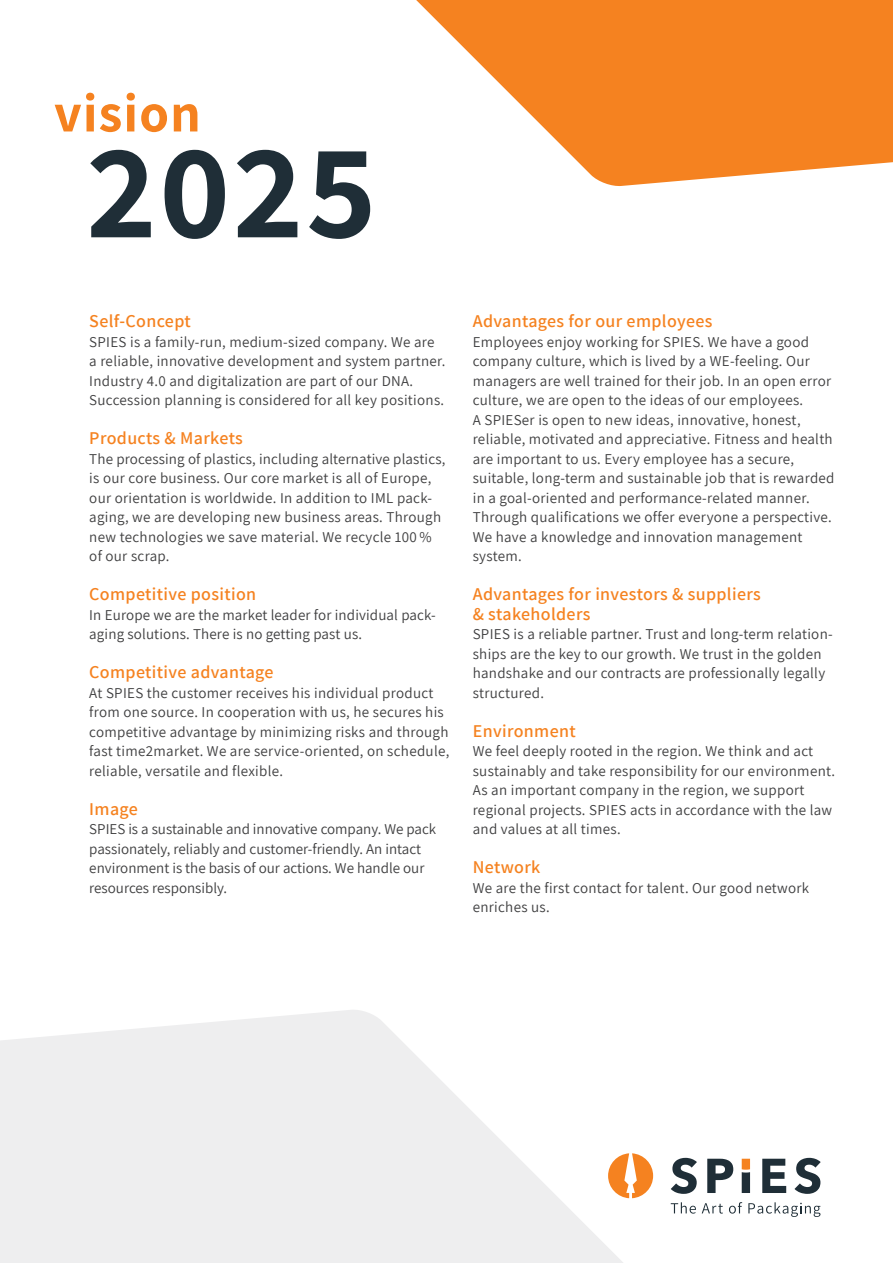
<style>
.page{position:relative;width:893px;height:1263px;background:#fff}
.page>*{position:absolute;margin:0;border:0;box-sizing:border-box;transform-origin:0 0}
.t1{font:700 135px "Assistant";color:#1f2e37}
.t2{font:700 54px "Assistant";letter-spacing:.02em;color:#f58220}
.t3{font:600 18px/19.5px "Assistant";letter-spacing:.02em;color:#f58220}
.t4{font:15px/19.5px "Assistant";letter-spacing:.02em;color:#3e3e3f}
.t5{font:15px/19.5px "Assistant";color:#3e3e3f}
</style>
<div class="page">
<svg style="left:416px;top:0;width:477px;height:186px;fill:#f58220"></svg>
<svg style="left:0;top:1010px;width:623px;height:253px;fill:#eeeeef"></svg>
<svg style="left:608px;top:1153px;width:213px;height:64px"></svg>
<h2 class="t2" style="left:54px;top:76px;width:148px">vision</h2>
<h1 class="t1" style="left:86px;top:99px;width:292px">2025</h1>
<p class="t3" style="left:89px;top:310px;width:103px">Self-Concept</p>
<p class="t4" style="left:89px;top:331px;width:358px">SPIES is a family-run, medium-sized company. We are a reliable, innovative development and system partner.<br>Industry 4.0 and digitalization are part of our DNA.<br>Succession planning is considered for all key positions.</p>
<p class="t3" style="left:89px;top:427px;width:155px">Products &amp; Markets</p>
<p class="t4" style="left:89px;top:448px;width:358px">The processing of plastics, including alternative plastics, is our core business. Our core market is all of Europe, our orientation is worldwide. In addition to IML pack&shy;aging, we are developing new business areas. Through new technologies we save material. We recycle 100 % of our scrap.</p>
<p class="t3" style="left:89px;top:583px;width:168px">Competitive position</p>
<p class="t4" style="left:89px;top:604px;width:348px">In Europe we are the market leader for individual pack&shy;aging solutions. There is no getting past us.</p>
<p class="t3" style="left:89px;top:661px;width:186px">Competitive advantage</p>
<p class="t4" style="left:89px;top:682px;width:362px">At SPIES the customer receives his individual product from one source. In cooperation with us, he secures his competitive advantage by minimizing risks and through fast time2market. We are service-oriented, on schedule, reliable, versatile and flexible.</p>
<p class="t3" style="left:89px;top:798px;width:50px">Image</p>
<p class="t5" style="left:89px;top:819px;width:348px">SPIES is a sustainable and innovative company. We pack passionately, reliably and customer-friendly. An intact environment is the basis of our actions. We handle our resources responsibly.</p>
<p class="t3" style="left:473px;top:310px;width:241px">Advantages for our employees</p>
<p class="t4" style="left:473px;top:331px;width:363px">Employees enjoy working for SPIES. We have a good company culture, which is lived by a WE-feeling. Our managers are well trained for their job. In an open error culture, we are open to the ideas of our employees.<br>A SPIESer is open to new ideas, innovative, honest, reliable, motivated and appreciative. Fitness and health are important to us. Every employee has a secure, suitable, long-term and sustainable job that is rewarded in a goal-oriented and performance-related manner.<br>Through qualifications we offer everyone a perspective.<br>We have a knowledge and innovation management system.</p>
<p class="t3" style="left:473px;top:583px;width:290px">Advantages for investors &amp; suppliers &amp; stakeholders</p>
<p class="t4" style="left:473px;top:624px;width:361px">SPIES is a reliable partner. Trust and long-term relation&shy;ships are the key to our growth. We trust in the golden handshake and our contracts are professionally legally structured.</p>
<p class="t3" style="left:473px;top:720px;width:104px">Environment</p>
<p class="t4" style="left:473px;top:741px;width:364px">We feel deeply rooted in the region. We think and act sustainably and take responsibility for our environment.<br>As an important company in the region, we support regional projects. SPIES acts in accordance with the law and values at all times.</p>
<p class="t3" style="left:473px;top:856px;width:69px">Network</p>
<p class="t4" style="left:473px;top:877px;width:338px">We are the first contact for talent. Our good network enriches us.</p>
</div>
